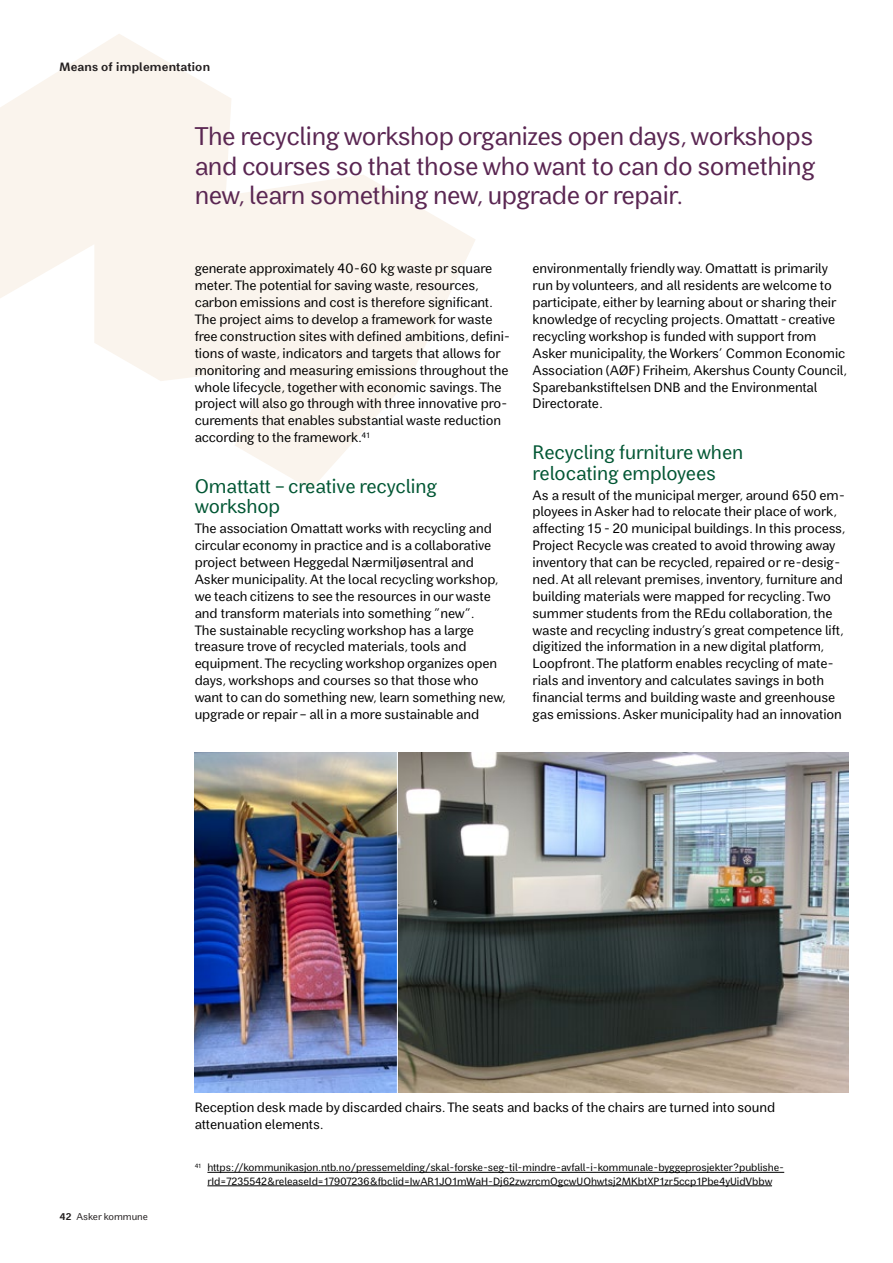
<style>
.page{position:relative;width:893px;height:1263px;background:#fff}
.page>*{position:absolute;margin:0;border:0;box-sizing:border-box;transform-origin:0 0}
.t1{font:25.5px/29.5px "Asker Sans";letter-spacing:-.015em;color:#5a2652;text-align:justify}
.t2{font:19.5px/20.2px "Asker Sans";letter-spacing:-.005em;color:#005633}
.t3{font:13.5px/16.8px "Asker Sans";letter-spacing:-.005em;color:#000}
.t4{font:700 12px "Asker Sans";letter-spacing:.02em;color:#242021}
.t5{font:10.5px/13.5px "Asker Sans";letter-spacing:-.005em;color:#000;text-align:center}
.t6{font:9.75px "Asker Sans";color:#242021}
.s1{font-weight:700}
</style>
<div class="page">
<svg style="left:0;top:34px;width:475px;height:455px;fill:#faf4ed"></svg>
<hr style="left:207px;top:1172px;width:577px;height:1px;background:#000">
<hr style="left:207px;top:1185px;width:565px;height:1px;background:#000">
<img style="left:195px;top:753px;width:654px;height:339px">
<hr style="left:397px;top:742px;width:1px;height:365px;background:#fff">
<p class="t4" style="left:60px;top:59px;width:152px">Means of implementation</p>
<h1 class="t1" style="left:195px;top:121px;width:622px">The recycling workshop organizes open days, workshops and courses so that those who want to can do something new, learn something new, upgrade or repair.</h1>
<p class="t3" style="left:195px;top:260px;width:317px">generate approximately 40-60 kg waste pr square meter. The potential for saving waste, resources, carbon emissions and cost is therefore significant.<br>The project aims to develop a framework for waste free construction sites with defined ambitions, defini&shy;tions of waste, indicators and targets that allows for monitoring and measuring emissions throughout the whole lifecycle, together with economic savings. The project will also go through with three innovative pro&shy;curements that enables substantial waste reduction according to the framework.<sup>41</sup></p>
<h2 class="t2" style="left:195px;top:476px;width:244px">Omattatt – creative recycling workshop</h2>
<p class="t3" style="left:195px;top:520px;width:313px">The association Omattatt works with recycling and circular economy in practice and is a collaborative project between Heggedal Nærmiljøsentral and Asker municipality. At the local recycling workshop, we teach citizens to see the resources in our waste and transform materials into something ”new”.<br>The sustainable recycling workshop has a large treasure trove of recycled materials, tools and equipment. The recycling workshop organizes open days, workshops and courses so that those who want to can do something new, learn something new, upgrade or repair – all in a more sustainable and</p>
<p class="t3" style="left:533px;top:260px;width:316px">environmentally friendly way. Omattatt is primarily run by volunteers, and all residents are welcome to participate, either by learning about or sharing their knowledge of recycling projects. Omattatt - creative recycling workshop is funded with support from Asker municipality, the Workers’ Common Economic Association (AØF) Friheim, Akershus County Council, Sparebankstiftelsen DNB and the Environmental Directorate.</p>
<h2 class="t2" style="left:533px;top:442px;width:212px">Recycling furniture when relocating employees</h2>
<p class="t3" style="left:533px;top:486px;width:315px">As a result of the municipal merger, around 650 em&shy;ployees in Asker had to relocate their place of work, affecting 15 - 20 municipal buildings. In this process, Project Recycle was created to avoid throwing away inventory that can be recycled, repaired or re-desig&shy;ned. At all relevant premises, inventory, furniture and building materials were mapped for recycling. Two summer students from the REdu collaboration, the waste and recycling industry’s great competence lift, digitized the information in a new digital platform, Loopfront. The platform enables recycling of mate&shy;rials and inventory and calculates savings in both financial terms and building waste and greenhouse gas emissions. Asker municipality had an innovation</p>
<p class="t3" style="left:195px;top:1099px;width:582px">Reception desk made by discarded chairs. The seats and backs of the chairs are turned into sound attenuation elements.</p>
<p class="t6" style="left:60px;top:1210px;width:90px"><span class="s1">42</span> Asker kommune</p>
<p class="t5" style="left:195px;top:1160px;width:591px"><sup>41</sup> https://kommunikasjon.ntb.no/pressemelding/skal-forske-seg-til-mindre-avfall-i-kommunale-byggeprosjekter?publishe&shy;rId=7235542&amp;releaseId=17907236&amp;fbclid=IwAR1JO1mWaH-Dj62zwzrcmOgcwUOhwtsj2MKbtXP1zr5ccp1Pbe4yUidVbbw</p>
</div>
